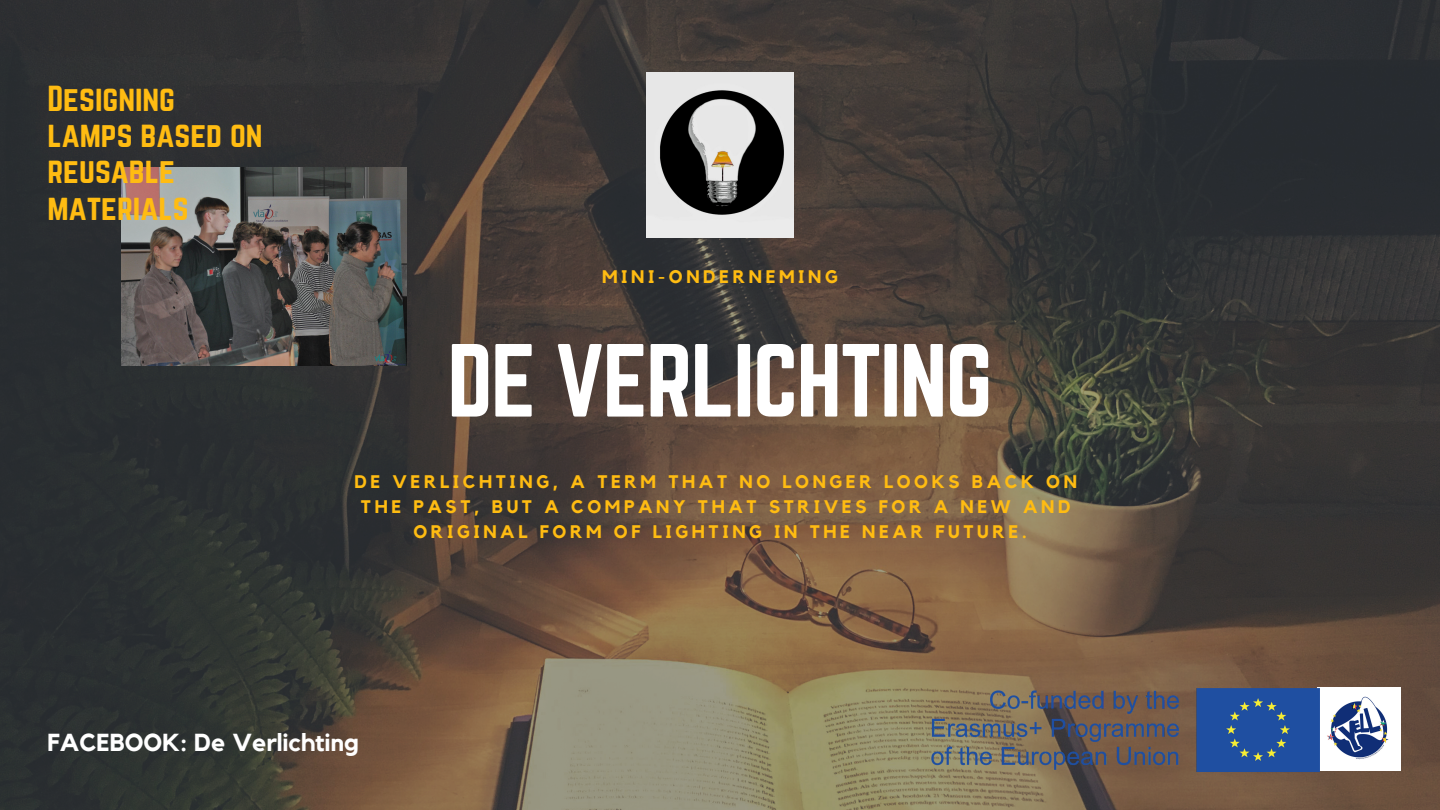
<style>
.page{position:relative;width:1440px;height:810px;background:#fff}
.page>*{position:absolute;margin:0;border:0;box-sizing:border-box;transform-origin:0 0}
.t1{font:90.7px "Norwester";letter-spacing:-.02em;color:#fff}
.t2{font:31.8px/36.3px "Norwester";color:#ffbc12}
.t3{font:700 24.5px "Kollektif";color:#fff}
.t4{font:700 18.1px/25px "Kollektif";letter-spacing:.2em;color:#ffbc12;text-align:center}
</style>
<div class="page">
<img style="left:0;top:0;width:1440px;height:810px">
<img style="left:1319px;top:687px;width:82px;height:84px">
<img style="left:931px;top:687px;width:388px;height:85px">
<img style="left:122px;top:168px;width:285px;height:198px">
<img style="left:646px;top:72px;width:148px;height:165px">
<h2 class="t2" style="left:47px;top:82px;width:217px">Designing lamps based on reusable materials</h2>
<p class="t4" style="left:602px;top:265px;width:237px">MINI-ONDERNEMING</p>
<h1 class="t1" style="left:447px;top:337px;width:547px">DE VERLICHTING</h1>
<p class="t4" style="left:354px;top:470px;width:724px">DE VERLICHTING, A TERM THAT NO LONGER LOOKS BACK ON<br>THE PAST, BUT A COMPANY THAT STRIVES FOR A NEW AND<br>ORIGINAL FORM OF LIGHTING IN THE NEAR FUTURE.</p>
<h3 class="t3" style="left:47px;top:732px;width:313px">FACEBOOK: De Verlichting</h3>
</div>
